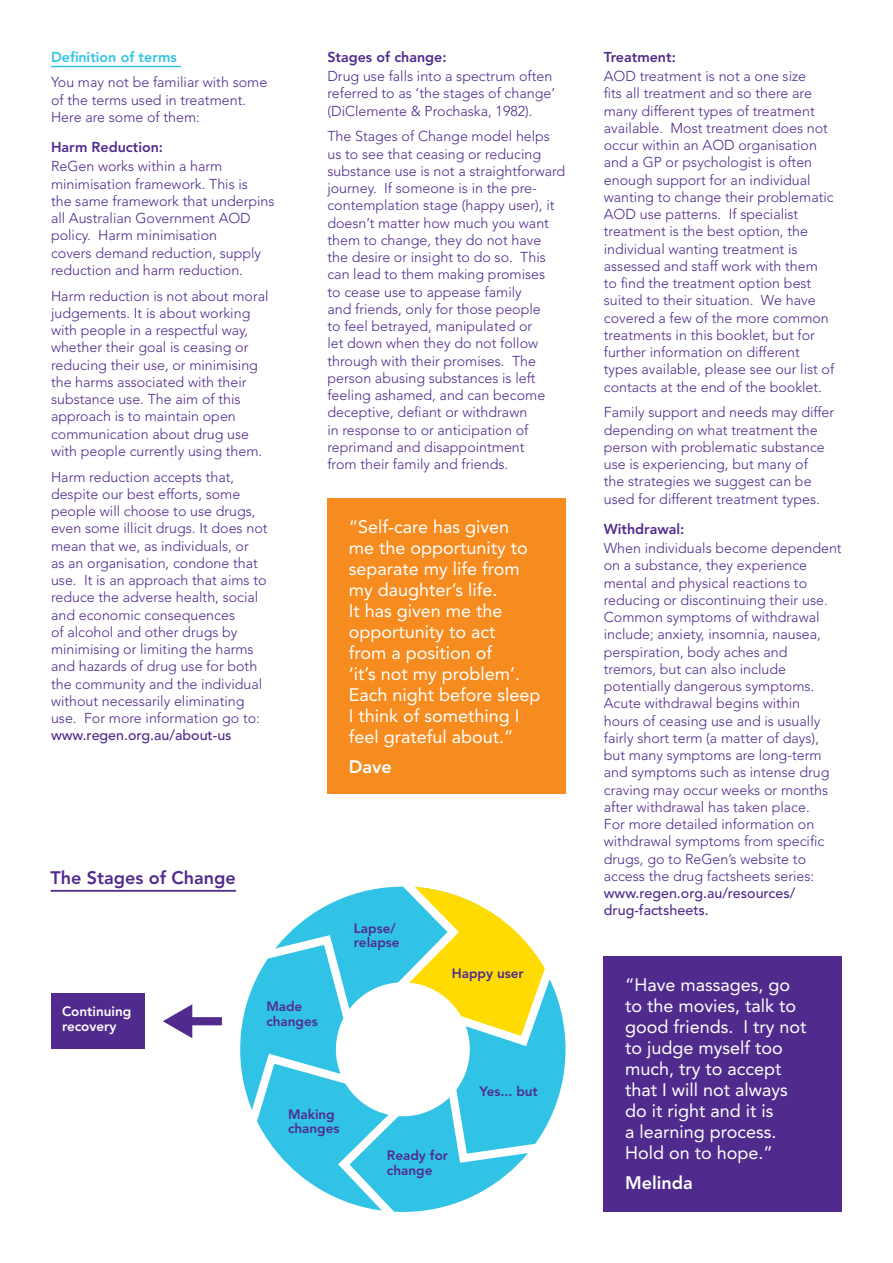
<style>
.page{position:relative;width:893px;height:1263px;background:#fff}
.page>*{position:absolute;margin:0;border:0;box-sizing:border-box;transform-origin:0 0}
.Pull_Out_White{font:18px/21px "Avenir";color:#fff}
.Safety_heading{font:800 18px "Avenir";color:#502b8d}
.Pull_out_White_heavy{font:800 18px "Avenir";color:#fff}
.Text_Dark_purple{font:300 14.25px/17.2px "Avenir";color:#502b8d}
.Website_addresses{font:500 14.25px/17.2px "Avenir";color:#502b8d}
.Subheading_Dark_purp{font:800 14.25px "Avenir";color:#502b8d}
.Heading_Blue{font:800 14.25px "Avenir";color:#31c3e6}
.Captions{font:800 13.5px/14.2px "Avenir";color:#502b8d}
.Captions-2{font:800 13.5px/15px "Avenir";color:#fff}
</style>
<div class="page">
<div style="left:327px;top:499px;width:239px;height:295px;background:#f68b1f"></div>
<div style="left:604px;top:957px;width:238px;height:255px;background:#502b8d"></div>
<hr style="left:51px;top:66px;width:130px;height:1px;background:#31c3e6">
<hr style="left:51px;top:890px;width:185px;height:2px;background:#502b8d">
<div style="left:51px;top:993px;width:94px;height:56px;background:#502b8d"></div>
<svg style="left:163px;top:1004px;width:59px;height:34px"></svg>
<div style="left:240px;top:887px;width:325px;height:325px;background:#31c3e6;border-radius:50%"></div>
<svg style="left:240px;top:930px;width:317px;height:282px"></svg>
<div style="left:336px;top:982px;width:134px;height:134px;background:#fff;border-radius:50%"></div>
<svg style="left:382px;top:886px;width:180px;height:165px"></svg>
<p class="Heading_Blue" style="left:51px;top:48px;width:127px">Definition of terms</p>
<p class="Text_Dark_purple" style="left:51px;top:74px;width:218px">You may not be familiar with some of the terms used in treatment.<br>Here are some of them:</p>
<p class="Subheading_Dark_purp" style="left:51px;top:139px;width:114px">Harm Reduction:</p>
<p class="Text_Dark_purple" style="left:51px;top:158px;width:225px">ReGen works within a harm minimisation framework. This is<br>the same framework that underpins all Australian Government AOD policy. Harm minimisation<br>covers demand reduction, supply reduction and harm reduction.</p>
<p class="Text_Dark_purple" style="left:51px;top:287px;width:219px">Harm reduction is not about moral judgements. It is about working with people in a respectful way, whether their goal is ceasing or reducing their use, or minimising the harms associated with their substance use. The aim of this approach is to maintain open communication about drug use with people currently using them.</p>
<p class="Text_Dark_purple" style="left:51px;top:468px;width:218px">Harm reduction accepts that, despite our best efforts, some people will choose to use drugs, even some illicit drugs. It does not mean that we, as individuals, or<br>as an organisation, condone that use. It is an approach that aims to reduce the adverse health, social and economic consequences<br>of alcohol and other drugs by minimising or limiting the harms and hazards of drug use for both the community and the individual without necessarily eliminating use. For more information go to:</p>
<p class="Website_addresses" style="left:51px;top:727px;width:182px">www.regen.org.au/about-us</p>
<p class="Subheading_Dark_purp" style="left:327px;top:48px;width:121px">Stages of change:</p>
<p class="Text_Dark_purple" style="left:327px;top:68px;width:229px">Drug use falls into a spectrum often referred to as ‘the stages of change’ (DiClemente &amp; Prochaska, 1982).</p>
<p class="Text_Dark_purple" style="left:327px;top:128px;width:239px">The Stages of Change model helps us to see that ceasing or reducing substance use is not a straightforward journey. If someone is in the pre&shy;contemplation stage (happy user), it doesn’t matter how much you want them to change, they do not have the desire or insight to do so. This can lead to them making promises<br>to cease use to appease family<br>and friends, only for those people<br>to feel betrayed, manipulated or<br>let down when they do not follow through with their promises. The person abusing substances is left feeling ashamed, and can become deceptive, defiant or withdrawn<br>in response to or anticipation of reprimand and disappointment<br>from their family and friends.</p>
<p class="Pull_Out_White" style="left:349px;top:516px;width:193px">“Self-care has given<br>me the opportunity to separate my life from my daughter’s life.<br>It has given me the opportunity to act<br>from a position of<br>‘it’s not my problem’.<br>Each night before sleep<br>I think of something I feel grateful about.”</p>
<p class="Pull_out_White_heavy" style="left:349px;top:756px;width:45px">Dave</p>
<p class="Safety_heading" style="left:51px;top:867px;width:187px">The Stages of Change</p>
<p class="Captions-2" style="left:62px;top:1004px;width:71px">Continuing recovery</p>
<p class="Captions" style="left:266px;top:999px;width:53px">Made changes</p>
<p class="Captions" style="left:354px;top:921px;width:47px">Lapse/ relapse</p>
<p class="Captions" style="left:452px;top:966px;width:74px">Happy user</p>
<p class="Captions" style="left:479px;top:1084px;width:60px">Yes... but</p>
<p class="Captions" style="left:288px;top:1107px;width:53px">Making changes</p>
<p class="Captions" style="left:387px;top:1148px;width:63px">Ready for change</p>
<p class="Subheading_Dark_purp" style="left:604px;top:48px;width:74px">Treatment:</p>
<p class="Text_Dark_purple" style="left:604px;top:68px;width:232px">AOD treatment is not a one size<br>fits all treatment and so there are many different types of treatment available. Most treatment does not occur within an AOD organisation and a GP or psychologist is often enough support for an individual wanting to change their problematic AOD use patterns. If specialist treatment is the best option, the individual wanting treatment is assessed and staff work with them to find the treatment option best suited to their situation. We have covered a few of the more common treatments in this booklet, but for further information on different types available, please see our list of contacts at the end of the booklet.</p>
<p class="Text_Dark_purple" style="left:604px;top:404px;width:232px">Family support and needs may differ depending on what treatment the person with problematic substance use is experiencing, but many of<br>the strategies we suggest can be used for different treatment types.</p>
<p class="Subheading_Dark_purp" style="left:604px;top:520px;width:82px">Withdrawal:</p>
<p class="Text_Dark_purple" style="left:604px;top:539px;width:239px">When individuals become dependent on a substance, they experience mental and physical reactions to reducing or discontinuing their use.<br>Common symptoms of withdrawal include; anxiety, insomnia, nausea, perspiration, body aches and tremors, but can also include potentially dangerous symptoms.<br>Acute withdrawal begins within<br>hours of ceasing use and is usually fairly short term (a matter of days), but many symptoms are long-term and symptoms such as intense drug craving may occur weeks or months after withdrawal has taken place.<br>For more detailed information on withdrawal symptoms from specific drugs, go to ReGen’s website to access the drug factsheets series:</p>
<p class="Website_addresses" style="left:604px;top:885px;width:193px">www.regen.org.au/resources/ drug-factsheets.</p>
<p class="Pull_Out_White" style="left:625px;top:975px;width:183px">“Have massages, go to the movies, talk to good friends. I try not to judge myself too much, try to accept that I will not always do it right and it is<br>a learning process.<br>Hold on to hope.”</p>
<p class="Pull_out_White_heavy" style="left:625px;top:1172px;width:69px">Melinda</p>
</div>
